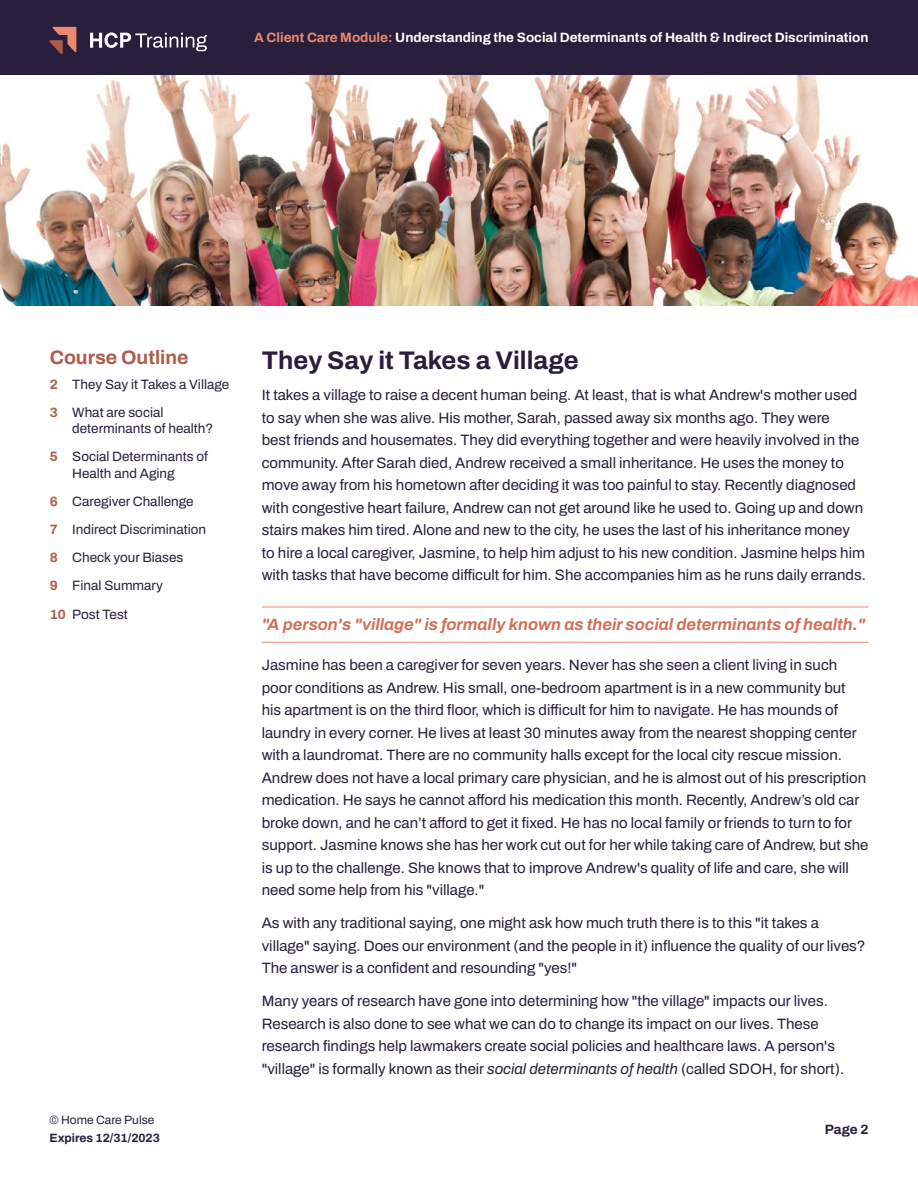
<style>
.page{position:relative;width:918px;height:1188px;background:#fff}
.page>*{position:absolute;margin:0;border:0;box-sizing:border-box;transform-origin:0 0}
.t1{font:700 25.5px "Archivo";color:#291e3b}
.t2{font:700 19.5px "Archivo";color:#ad5d49}
.t3{font:italic 700 16.5px "Archivo";color:#d07059}
.t4{font:600 15px/22.5px "Archivo";color:#291e3b}
.t5{font:600 13.5px/28.2px "Archivo";color:#291e3b}
.t6{font:700 13.5px "Archivo";color:#fff}
.t7{font:700 13.5px "Archivo";color:#291e3b}
.t8{font:700 12px "Archivo";color:#291e3b}
.t9{font:600 12px "Archivo";color:#291e3b}
.s1{color:#ea8972}
.s2{font-weight:700;color:#ad5d49}
.s3{font-style:italic}
</style>
<div class="page">
<hr style="left:262px;top:607px;width:606px;height:1px;background:#ea8972">
<hr style="left:262px;top:642px;width:606px;height:1px;background:#ea8972">
<img style="left:0;top:75px;width:918px;height:231px">
<div style="left:0;top:0;width:918px;height:75px;background:#291e3b"></div>
<svg style="left:50px;top:27px;width:26px;height:27px"></svg>
<svg style="left:90px;top:32px;width:117px;height:19px"></svg>
<p class="t6" style="left:254px;top:27px;width:616px"><span class="s1">A Client Care Module:</span> Understanding the Social Determinants of Health &amp; Indirect Discrimination</p>
<h2 class="t2" style="left:50px;top:342px;width:140px">Course Outline</h2>
<p class="t5" style="left:50px;top:370px;width:181px"><span class="s2">2</span> They Say it Takes a Village<br><span class="s2">3</span> What are social</p>
<p class="t5" style="left:50px;top:414px;width:165px;text-indent:23px">determinants of health?<br><span class="s2">5</span> Social Determinants of</p>
<p class="t5" style="left:50px;top:459px;width:158px;text-indent:23px">Health and Aging<br><span class="s2">6</span> Caregiver Challenge<br><span class="s2">7</span> Indirect Discrimination<br><span class="s2">8</span> Check your Biases<br><span class="s2">9</span> Final Summary<br><span class="s2">10</span> Post Test</p>
<p class="t9" style="left:50px;top:1111px;width:106px">© Home Care Pulse</p>
<p class="t8" style="left:50px;top:1129px;width:112px">Expires 12/31/2023</p>
<h1 class="t1" style="left:262px;top:341px;width:319px">They Say it Takes a Village</h1>
<p class="t4" style="left:262px;top:384px;width:606px">It takes a village to raise a decent human being. At least, that is what Andrew's mother used to say when she was alive. His mother, Sarah, passed away six months ago. They were<br>best friends and housemates. They did everything together and were heavily involved in the community. After Sarah died, Andrew received a small inheritance. He uses the money to move away from his hometown after deciding it was too painful to stay. Recently diagnosed with congestive heart failure, Andrew can not get around like he used to. Going up and down stairs makes him tired. Alone and new to the city, he uses the last of his inheritance money to hire a local caregiver, Jasmine, to help him adjust to his new condition. Jasmine helps him with tasks that have become difficult for him. She accompanies him as he runs daily errands.</p>
<p class="t3" style="left:262px;top:612px;width:605px">"A person's "village" is formally known as their social determinants of health."</p>
<p class="t4" style="left:262px;top:654px;width:608px">Jasmine has been a caregiver for seven years. Never has she seen a client living in such poor conditions as Andrew. His small, one-bedroom apartment is in a new community but his apartment is on the third floor, which is difficult for him to navigate. He has mounds of laundry in every corner. He lives at least 30 minutes away from the nearest shopping center with a laundromat. There are no community halls except for the local city rescue mission.<br>Andrew does not have a local primary care physician, and he is almost out of his prescription medication. He says he cannot afford his medication this month. Recently, Andrew’s old car broke down, and he can’t afford to get it fixed. He has no local family or friends to turn to for support. Jasmine knows she has her work cut out for her while taking care of Andrew, but she is up to the challenge. She knows that to improve Andrew's quality of life and care, she will need some help from his "village."</p>
<p class="t4" style="left:262px;top:912px;width:605px">As with any traditional saying, one might ask how much truth there is to this "it takes a village" saying. Does our environment (and the people in it) influence the quality of our lives?<br>The answer is a confident and resounding "yes!"</p>
<p class="t4" style="left:262px;top:990px;width:584px">Many years of research have gone into determining how "the village" impacts our lives.<br>Research is also done to see what we can do to change its impact on our lives. These research findings help lawmakers create social policies and healthcare laws. A person's "village" is formally known as their <span class="s3">social determinants of health</span> (called SDOH, for short).</p>
<p class="t7" style="left:825px;top:1119px;width:45px">Page 2</p>
</div>
